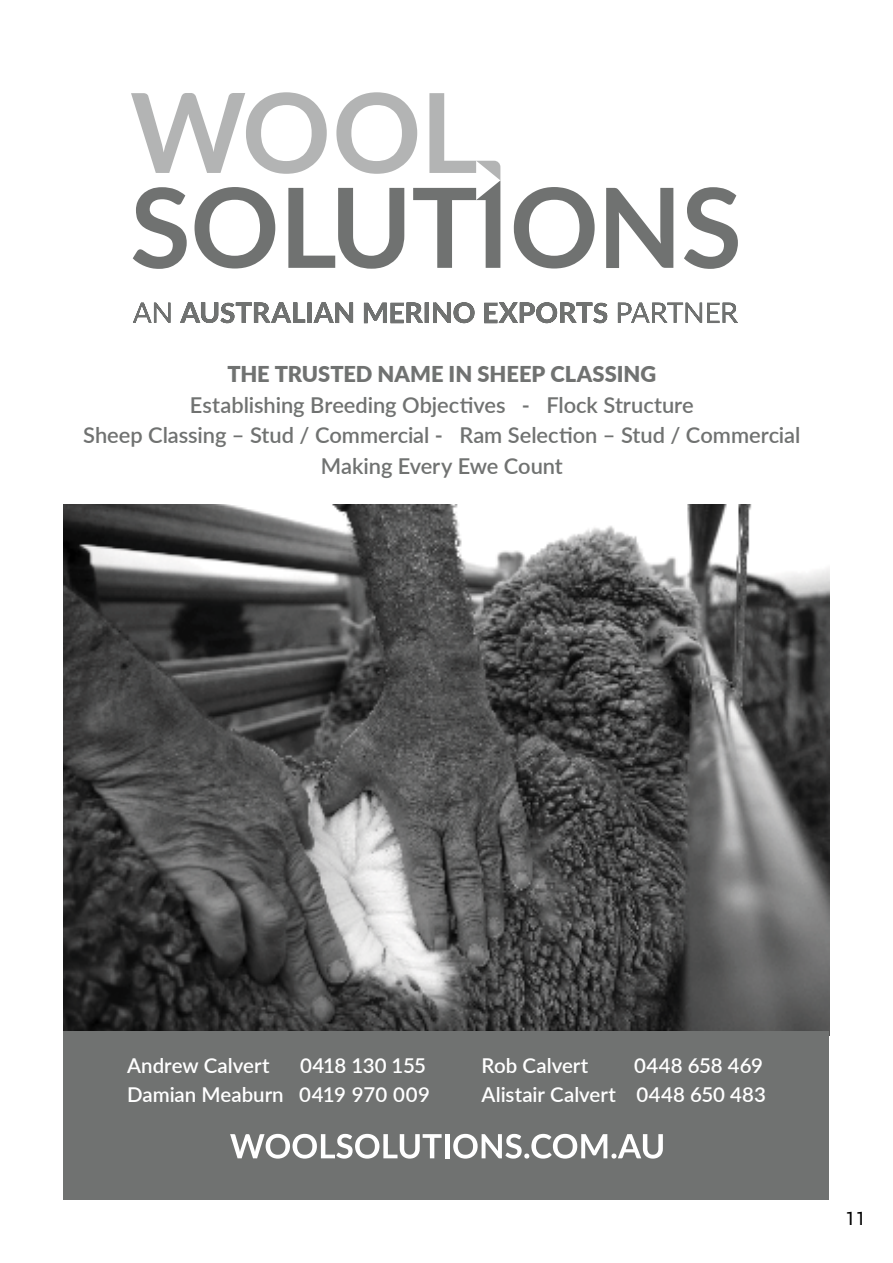
<style>
.page{position:relative;width:893px;height:1263px;background:#fff}
.page>*{position:absolute;margin:0;border:0;box-sizing:border-box;transform-origin:0 0}
.t1{font:600 21.9px/30.6px "Lato";color:#707271;text-align:center}
.t2{font:900 21.9px "Lato";color:#707271}
.t3{font:600 20.4px/28.7px "Lato";color:#fff;text-align:right}
.t4{font:18px "Roboto";color:#000}
</style>
<div class="page">
<img style="left:64px;top:505px;width:765px;height:526px">
<div style="left:64px;top:1031px;width:765px;height:168px;background:#707271"></div>
<svg style="left:131px;top:92px;width:369px;height:88px"></svg>
<svg style="left:133px;top:180px;width:605px;height:143px"></svg>
<svg style="left:230px;top:1134px;width:212px;height:24px"></svg>
<hr style="left:445px;top:1134px;width:4px;height:24px;background:#fff">
<svg style="left:453px;top:1134px;width:210px;height:24px"></svg>
<p class="t2" style="left:227px;top:358px;width:430px">THE TRUSTED NAME IN SHEEP CLASSING</p>
<p class="t1" style="left:83px;top:388px;width:719px">Establishing Breeding Objectives - Flock Structure<br>Sheep Classing – Stud / Commercial - Ram Selection – Stud / Commercial<br>Making Every Ewe Count</p>
<p class="t3" style="left:127px;top:1050px;width:144px">Andrew Calvert</p>
<p class="t3" style="left:127px;top:1050px;width:304px">0418 130 155<br>Damian Meaburn 0419 970 009</p>
<p class="t3" style="left:482px;top:1050px;width:108px">Rob Calvert</p>
<p class="t3" style="left:482px;top:1050px;width:286px">0448 658 469<br>Alistair Calvert 0448 650 483</p>
<p class="t4" style="left:846px;top:1206px;width:22px">11</p>
</div>
